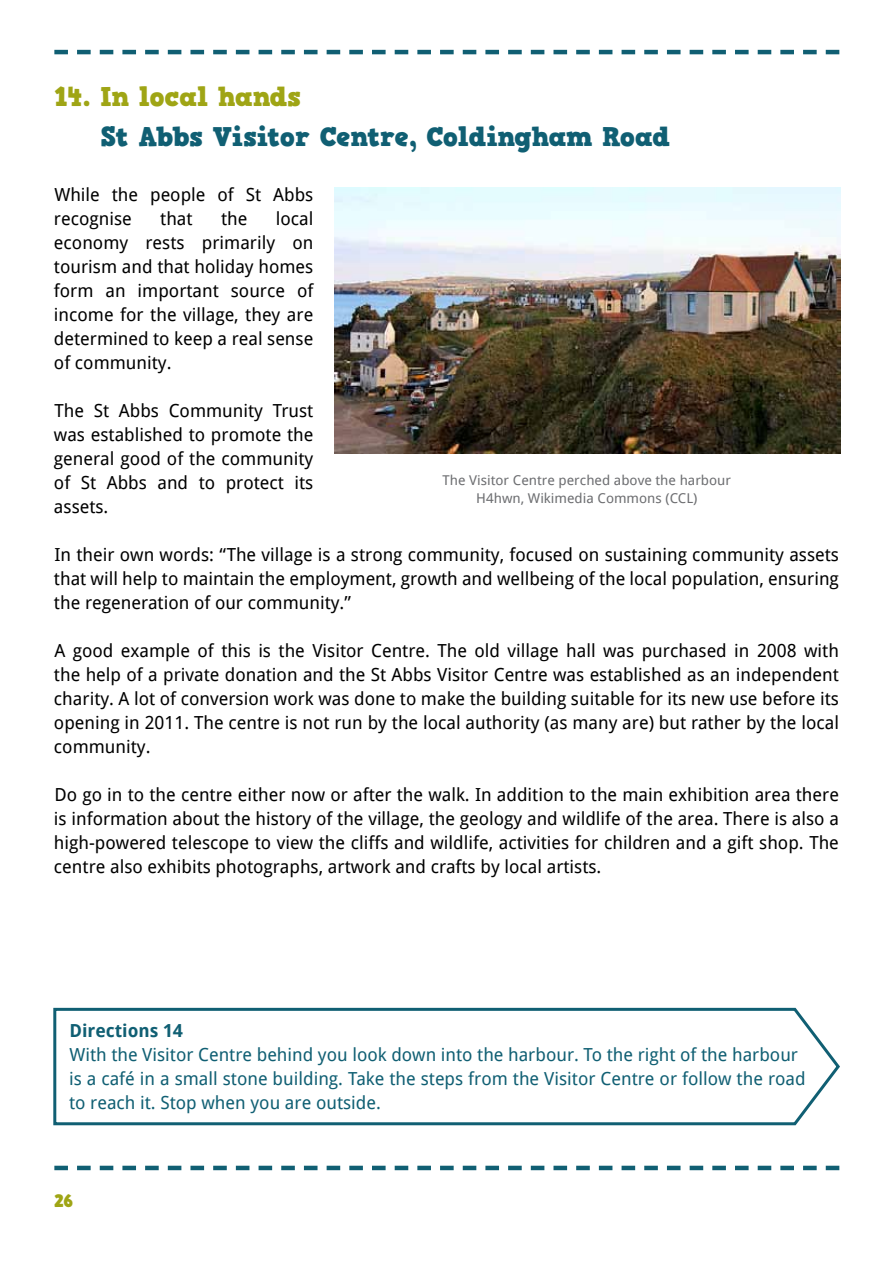
<style>
.page{position:relative;width:893px;height:1263px;background:#fff}
.page>*{position:absolute;margin:0;border:0;box-sizing:border-box;transform-origin:0 0}
.t1{font:27px "HVD Comic Serif Pro";letter-spacing:-.02em;color:#105f73}
.t2{font:27px "HVD Comic Serif Pro";color:#9fa515}
.t3{font:18px/24px "Droid Sans";color:#000;text-align:justify}
.t4{font:18px/24px "Droid Sans";color:#105f73}
.t5{font:700 18px "Droid Sans";color:#105f73}
.t6{font:18px "HVD Comic Serif Pro";color:#9fa515}
.t7{font:13.5px/18px "Droid Sans";color:#6d6e71;text-align:center;scale:1.04 1}
</style>
<div class="page">
<svg style="left:54px;top:50px;width:785px;height:4px"></svg>
<svg style="left:54px;top:1166px;width:785px;height:4px"></svg>
<svg style="left:53px;top:1007px;width:787px;height:119px"></svg>
<img style="left:335px;top:187px;width:505px;height:267px">
<h1 class="t2" style="left:54px;top:76px;width:249px">14. In local hands</h1>
<h1 class="t1" style="left:101px;top:116px;width:571px">St Abbs Visitor Centre, Coldingham Road</h1>
<p class="t3" style="left:54px;top:183px;width:261px">While the people of St Abbs recognise</p>
<p class="t3" style="left:54px;top:207px;width:261px;text-indent:222px">local economy rests primarily on tourism and that holiday homes form an important source of income for the village, they are determined to keep a real sense of community.</p>
<p class="t3" style="left:54px;top:399px;width:261px">The St Abbs Community Trust was established to promote the general good of the community of St Abbs and to protect its assets.</p>
<p class="t3" style="left:54px;top:543px;width:786px">In their own words: “The village is a strong community, focused on sustaining community assets that will help to maintain the employment, growth and wellbeing of the local population, ensuring the regeneration of our community.”</p>
<p class="t3" style="left:54px;top:639px;width:786px">A good example of this is the Visitor Centre. The old village hall was purchased in 2008 with the help of a private donation and the St Abbs Visitor Centre was established as an independent charity. A lot of conversion work was done to make the building suitable for its new use before its opening in 2011. The centre is not run by the local authority (as many are) but rather by the local community.</p>
<p class="t3" style="left:54px;top:783px;width:786px">Do go in to the centre either now or after the walk. In addition to the main exhibition area there is information about the history of the village, the geology and wildlife of the area. There is also a high-powered telescope to view the cliffs and wildlife, activities for children and a gift shop. The centre also exhibits photographs, artwork and crafts by local artists.</p>
<p class="t3" style="left:160px;top:207px;width:34px">that</p>
<p class="t3" style="left:221px;top:207px;width:28px">the</p>
<p class="t7" style="left:443px;top:472px;width:279px">The Visitor Centre perched above the harbour<br>H4hwn, Wikimedia Commons (CCL)</p>
<p class="t5" style="left:69px;top:1020px;width:115px">Directions 14</p>
<p class="t4" style="left:69px;top:1043px;width:738px">With the Visitor Centre behind you look down into the harbour. To the right of the harbour is a café in a small stone building. Take the steps from the Visitor Centre or follow the road to reach it. Stop when you are outside.</p>
<p class="t6" style="left:54px;top:1187px;width:21px">26</p>
</div>
